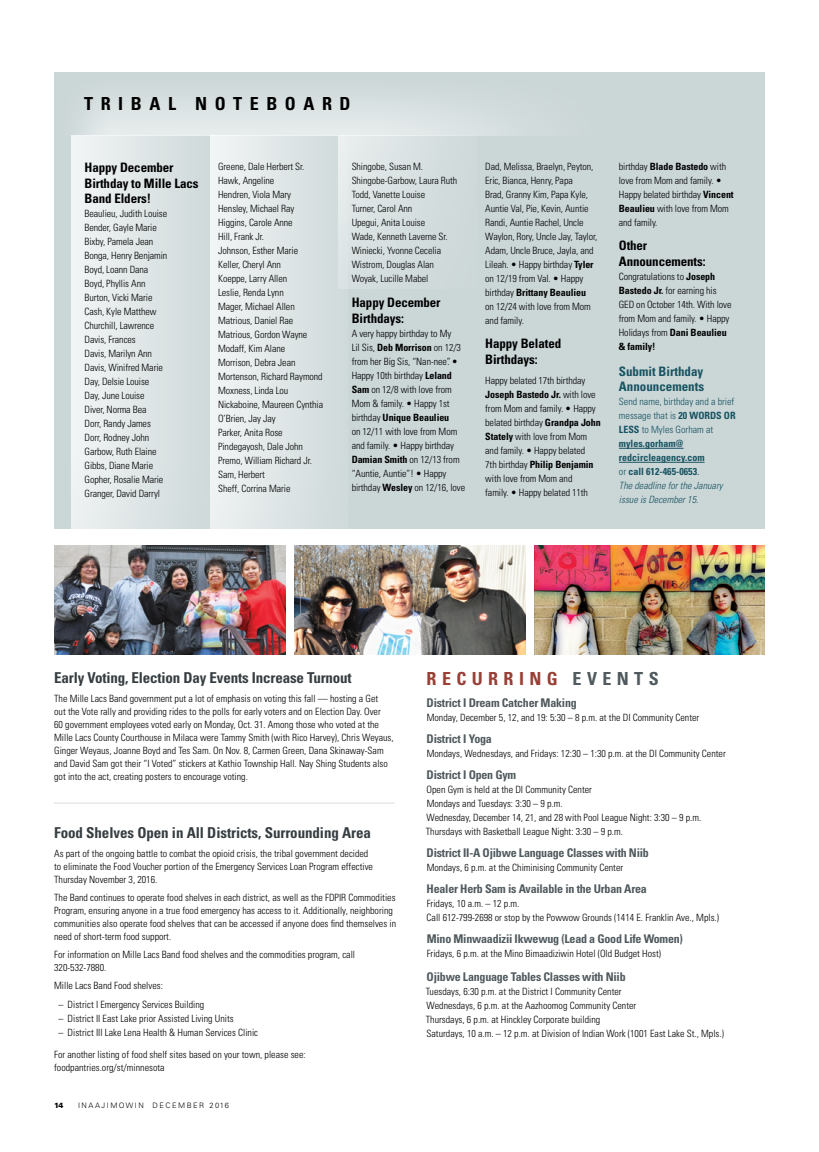
<style>
.page{position:relative;width:819px;height:1152px;background:#fff}
.page>*{position:absolute;margin:0;border:0;box-sizing:border-box;transform-origin:0 0}
.t1{font:700 condensed 18px "Univers LT Std";letter-spacing:.42em;color:#000}
.t2{font:700 condensed 18px "Univers LT Std";letter-spacing:.3em;color:#993f36}
.t3{font:700 condensed 15px "Univers LT Std";letter-spacing:-.01em;color:#363d41}
.t4{font:700 condensed 13px/16px "Univers LT Std";letter-spacing:-.01em;color:#000}
.t5{font:700 condensed 13px/15.6px "Univers LT Std";color:#1e6474}
.t6{font:700 condensed 12px "Univers LT Std";letter-spacing:-.02em;color:#505a5e}
.t7{font:300 condensed 10px/14px "Univers LT Std";color:#000}
.t8{font:700 condensed 10px/14px "Univers LT Std";color:#1e6474}
.t9{font:300 7.5px "Univers LT Std";letter-spacing:.2em;color:#000}
.t10{font:900 7.5px "Univers LT Std";color:#000}
.s1{font-weight:700}
.s2{font-weight:300}
.s3{font-weight:400}
.s4{font-weight:300;font-style:italic}
.s5{color:#505a5e}
</style>
<div class="page">
<div style="left:54px;top:72px;width:711px;height:456px;background:#cbd6d7"></div>
<img style="left:72px;top:136px;width:267px;height:392px">
<img style="left:339px;top:136px;width:103px;height:153px">
<hr style="left:619px;top:448px;width:65px;height:1px;background:#1e6474">
<hr style="left:619px;top:462px;width:86px;height:1px;background:#1e6474">
<img style="left:71px;top:98px;width:443px;height:38px">
<img style="left:54px;top:546px;width:231px;height:108px">
<img style="left:294px;top:546px;width:231px;height:108px">
<img style="left:534px;top:546px;width:231px;height:108px">
<hr style="left:54px;top:803px;width:341px;height:1px;background:#dadbdc">
<h1 class="t1" style="left:84px;top:93px;width:268px">TRIBAL NOTEBOARD</h1>
<h3 class="t4" style="left:85px;top:160px;width:116px;line-height:15.6px">Happy December<br>Birthday to Mille Lacs<br>Band Elders!</h3>
<p class="t7" style="left:85px;top:207px;width:84px">Beaulieu, Judith Louise<br>Bender, Gayle Marie<br>Bixby, Pamela Jean<br>Bonga, Henry Benjamin<br>Boyd, Loann Dana<br>Boyd, Phyllis Ann<br>Burton, Vicki Marie<br>Cash, Kyle Matthew<br>Churchill, Lawrence<br>Davis, Frances<br>Davis, Marilyn Ann<br>Davis, Winifred Marie<br>Day, Delsie Louise<br>Day, June Louise<br>Diver, Norma Bea<br>Dorr, Randy James<br>Dorr, Rodney John<br>Garbow, Ruth Elaine<br>Gibbs, Diane Marie<br>Gopher, Rosalie Marie<br>Granger, David Darryl</p>
<p class="t7" style="left:218px;top:159px;width:107px">Greene, Dale Herbert Sr.<br>Hawk, Angeline<br>Hendren, Viola Mary<br>Hensley, Michael Ray<br>Higgins, Carole Anne<br>Hill, Frank Jr.<br>Johnson, Esther Marie<br>Keller, Cheryl Ann<br>Koeppe, Larry Allen<br>Leslie, Renda Lynn<br>Mager, Michael Allen<br>Matrious, Daniel Rae<br>Matrious, Gordon Wayne<br>Modaff, Kim Alane<br>Morrison, Debra Jean<br>Mortenson, Richard Raymond<br>Moxness, Linda Lou<br>Nickaboine, Maureen Cynthia<br>O’Brien, Jay Jay<br>Parker, Anita Rose<br>Pindegayosh, Dale John<br>Premo, William Richard Jr.<br>Sam, Herbert<br>Sheff, Corrina Marie</p>
<p class="t7" style="left:352px;top:159px;width:107px">Shingobe, Susan M.<br>Shingobe-Garbow, Laura Ruth<br>Todd, Vanette Louise<br>Turner, Carol Ann<br>Upegui, Anita Louise<br>Wade, Kenneth Laverne Sr.<br>Winiecki, Yvonne Cecelia<br>Wistrom, Douglas Alan<br>Woyak, Lucille Mabel</p>
<h3 class="t4" style="left:352px;top:294px;width:90px">Happy December<br>Birthdays:</h3>
<p class="t7" style="left:352px;top:326px;width:115px">A very happy birthday to My<br>Lil Sis, <span class="s1">Deb Morrison</span> on 12/3 from her Big Sis, “Nan-nee”. •<br>Happy 10th birthday <span class="s1">Leland<br>Sam</span> on 12/8 with love from<br>Mom &amp; family. • Happy 1st birthday <span class="s1">Unique Beaulieu<br></span>on 12/11 with love from Mom and family. • Happy birthday<br><span class="s1">Damian Smith</span> on 12/13 from “Auntie, Auntie”! • Happy birthday <span class="s1">Wesley</span> on 12/16, love</p>
<p class="t7" style="left:485px;top:159px;width:114px">Dad, Melissa, Braelyn, Peyton,<br>Eric, Bianca, Henry, Papa<br>Brad, Granny Kim, Papa Kyle,<br>Auntie Val, Pie, Kevin, Auntie<br>Randi, Auntie Rachel, Uncle<br>Waylon, Rory, Uncle Jay, Taylor,<br>Adam, Uncle Bruce, Jayla, and<br>Lileah. • Happy birthday <span class="s1">Tyler </span>on 12/19 from Val. • Happy birthday <span class="s1">Brittany Beaulieu </span>on 12/24 with love from Mom and family.</p>
<h3 class="t4" style="left:485px;top:335px;width:78px">Happy Belated<br>Birthdays:</h3>
<p class="t7" style="left:485px;top:373px;width:117px">Happy belated 17th birthday<br><span class="s1">Joseph Bastedo Jr.</span> with love from Mom and family. • Happy belated birthday <span class="s1">Grandpa John<br>Stately</span> with love from Mom and family. • Happy belated<br>7th birthday <span class="s1">Philip Benjamin </span>with love from Mom and<br>family. • Happy belated 11th</p>
<p class="t7" style="left:619px;top:159px;width:116px">birthday <span class="s1">Blade Bastedo</span> with love from Mom and family. •<br>Happy belated birthday <span class="s1">Vincent<br>Beaulieu</span> with love from Mom and family.</p>
<h3 class="t4" style="left:619px;top:237px;width:88px">Other<br>Announcements:</h3>
<p class="t7" style="left:619px;top:269px;width:114px">Congratulations to <span class="s1">Joseph<br>Bastedo Jr.</span> for earning his<br>GED on October 14th. With love from Mom and family. • Happy<br>Holidays from <span class="s1">Dani Beaulieu &amp; family!</span></p>
<h3 class="t5" style="left:619px;top:363px;width:87px">Submit Birthday<br>Announcements</h3>
<p class="t8" style="left:619px;top:395px;width:118px"><span class="s2">Send name, birthday and a brief message that is</span> 20 WORDS OR<br>LESS <span class="s2">to Myles Gorham at </span>myles.gorham@ redcircleagency.com<br><span class="s2">or</span> call 612-465-0653<span class="s3">.<br></span><span class="s4">The deadline for the January issue is December 15.</span></p>
<h2 class="t3" style="left:54px;top:668px;width:299px">Early Voting, Election Day Events Increase Turnout</h2>
<h1 class="t2" style="left:427px;top:667px;width:234px">RECURRING <span class="s5">EVENTS</span></h1>
<p class="t7" style="left:54px;top:692px;width:341px;line-height:13px">The Mille Lacs Band government put a lot of emphasis on voting this fall — hosting a Get<br>out the Vote rally and providing rides to the polls for early voters and on Election Day. Over<br>60 government employees voted early on Monday, Oct. 31. Among those who voted at the Mille Lacs County Courthouse in Milaca were Tammy Smith (with Rico Harvey), Chris Weyaus, Ginger Weyaus, Joanne Boyd and Tes Sam. On Nov. 8, Carmen Green, Dana Skinaway-Sam and David Sam got their “I Voted” stickers at Kathio Township Hall. Nay Shing Students also got into the act, creating posters to encourage voting.</p>
<p class="t6" style="left:427px;top:695px;width:152px">District I Dream Catcher Making</p>
<p class="t7" style="left:427px;top:710px;width:274px">Monday, December 5, 12, and 19: 5:30 – 8 p.m. at the DI Community Center</p>
<p class="t6" style="left:427px;top:731px;width:67px">District I Yoga</p>
<p class="t7" style="left:427px;top:746px;width:301px">Mondays, Wednesdays, and Fridays: 12:30 – 1:30 p.m. at the DI Community Center</p>
<p class="t6" style="left:427px;top:767px;width:91px">District I Open Gym</p>
<p class="t7" style="left:426px;top:782px;width:277px">Open Gym is held at the DI Community Center<br>Mondays and Tuesdays: 3:30 – 9 p.m.<br>Wednesday, December 14, 21, and 28 with Pool League Night: 3:30 – 9 p.m.<br>Thursdays with Basketball League Night: 3:30 – 9 p.m.</p>
<p class="t6" style="left:427px;top:845px;width:224px">District II-A Ojibwe Language Classes with Niib</p>
<p class="t7" style="left:427px;top:860px;width:198px">Mondays, 6 p.m. at the Chiminising Community Center</p>
<p class="t6" style="left:427px;top:881px;width:222px">Healer Herb Sam is Available in the Urban Area</p>
<p class="t7" style="left:427px;top:896px;width:294px">Fridays, 10 a.m. – 12 p.m.<br>Call 612-799-2698 or stop by the Powwow Grounds (1414 E. Franklin Ave., Mpls.)</p>
<p class="t6" style="left:427px;top:931px;width:258px">Mino Minwaadizii Ikwewug (Lead a Good Life Women)</p>
<p class="t7" style="left:427px;top:946px;width:236px">Fridays, 6 p.m. at the Mino Bimaadiziwin Hotel (Old Budget Host)</p>
<p class="t6" style="left:427px;top:969px;width:201px">Ojibwe Language Tables Classes with Niib</p>
<p class="t7" style="left:426px;top:984px;width:300px">Tuesdays, 6:30 p.m. at the District I Community Center<br>Wednesdays, 6 p.m. at the Aazhoomog Community Center<br>Thursdays, 6 p.m. at Hinckley Corporate building<br>Saturdays, 10 a.m. – 12 p.m. at Division of Indian Work (1001 East Lake St., Mpls.)</p>
<h2 class="t3" style="left:54px;top:823px;width:318px">Food Shelves Open in All Districts, Surrounding Area</h2>
<p class="t7" style="left:54px;top:847px;width:320px;line-height:13px">As part of the ongoing battle to combat the opioid crisis, the tribal government decided to eliminate the Food Voucher portion of the Emergency Services Loan Program effective<br>Thursday November 3, 2016.</p>
<p class="t7" style="left:54px;top:891px;width:344px;line-height:13px">The Band continues to operate food shelves in each district, as well as the FDPIR Commodities Program, ensuring anyone in a true food emergency has access to it. Additionally, neighboring communities also operate food shelves that can be accessed if anyone does find themselves in need of short-term food support.</p>
<p class="t7" style="left:54px;top:948px;width:302px;line-height:13px">For information on Mille Lacs Band food shelves and the commodities program, call<br>320-532-7880.</p>
<p class="t7" style="left:54px;top:978px;width:110px">Mille Lacs Band Food shelves:</p>
<p class="t7" style="left:59px;top:997px;width:147px">– District I Emergency Services Building</p>
<p class="t7" style="left:59px;top:1011px;width:177px">– District II East Lake prior Assisted Living Units</p>
<p class="t7" style="left:59px;top:1025px;width:201px">– District III Lake Lena Health &amp; Human Services Clinic</p>
<p class="t7" style="left:54px;top:1048px;width:253px;line-height:13px">For another listing of food shelf sites based on your town, please see: foodpantries.org/st/minnesota</p>
<p class="t10" style="left:54px;top:1100px;width:11px">14</p>
<p class="t9" style="left:78px;top:1101px;width:152px">INAAJIMOWIN DECEMBER 2016</p>
</div>
